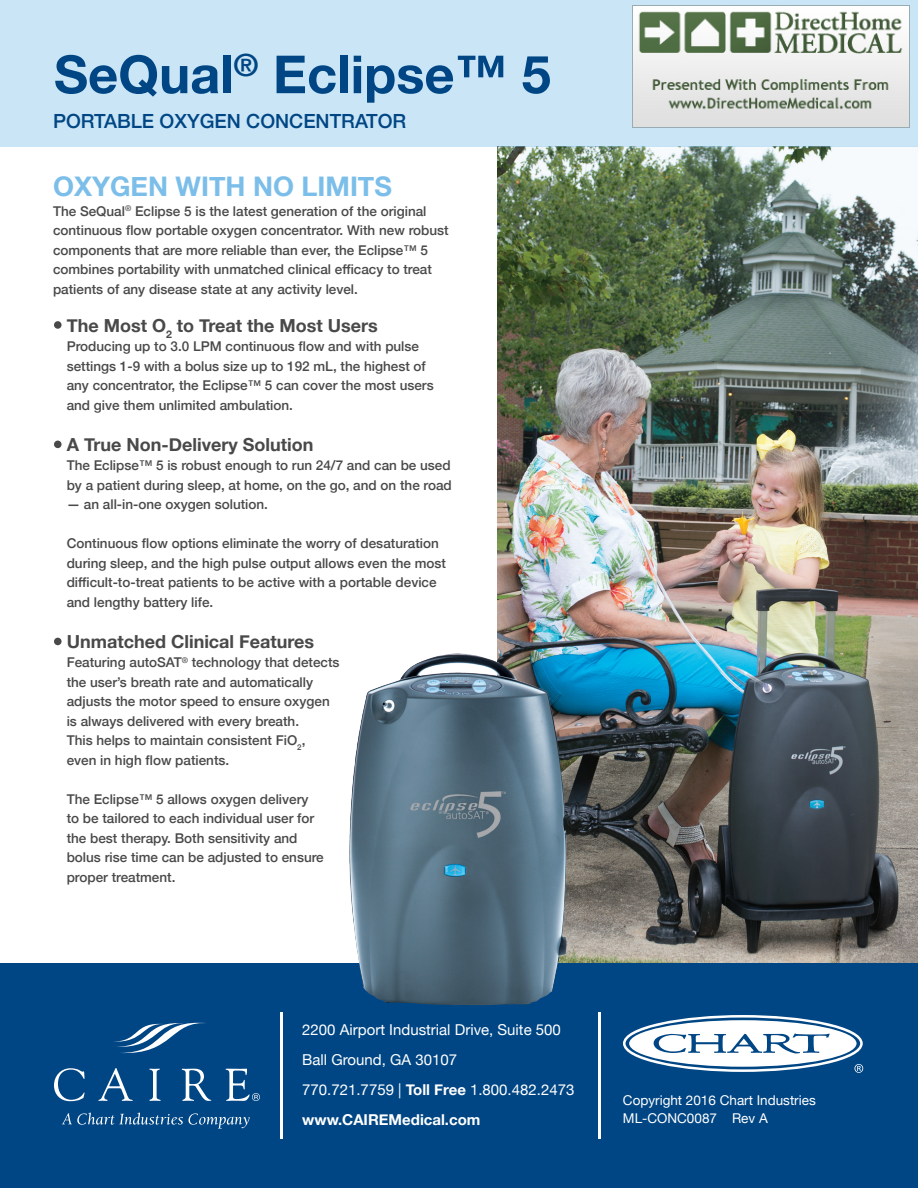
<style>
.page{position:relative;width:918px;height:1188px;background:#fff}
.page>*{position:absolute;margin:0;border:0;box-sizing:border-box;transform-origin:0 0}
.t1{font:700 52.5px "Helvetica Neue";color:#004684}
.t2{font:700 27px "Helvetica Neue";color:#7bbee9}
.t3{font:500 19.5px "Helvetica Neue";color:#004684}
.t4{font:700 18px "Helvetica Neue";color:#4a4949}
.t5{font:15px/30px "Helvetica Neue";color:#fff}
.t6{font:500 13.5px/19.5px "Helvetica Neue";color:#4a4949}
.t7{font:13.5px/18px "Helvetica Neue";color:#fff}
.s1{font-weight:700}
</style>
<div class="page">
<img style="left:498px;top:147px;width:420px;height:816px">
<div style="left:0;top:0;width:918px;height:147px;background:#cae5f6"></div>
<div style="left:54px;top:321px;width:8px;height:8px;background:#4a4949;border-radius:50%"></div>
<div style="left:54px;top:441px;width:8px;height:7px;background:#4a4949;border-radius:50%"></div>
<div style="left:54px;top:638px;width:8px;height:7px;background:#4a4949;border-radius:50%"></div>
<div style="left:0;top:963px;width:918px;height:225px;background:#004684"></div>
<svg style="left:54px;top:1068px;width:31px;height:33px"></svg>
<svg style="left:98px;top:1068px;width:35px;height:33px"></svg>
<svg style="left:149px;top:1069px;width:12px;height:32px"></svg>
<svg style="left:182px;top:1068px;width:29px;height:33px"></svg>
<svg style="left:114px;top:1022px;width:91px;height:32px"></svg>
<svg style="left:226px;top:1069px;width:34px;height:32px"></svg>
<svg style="left:62px;top:1113px;width:121px;height:12px"></svg>
<svg style="left:189px;top:1113px;width:61px;height:16px"></svg>
<hr style="left:280px;top:1013px;width:3px;height:126px;background:#fff">
<hr style="left:598px;top:1013px;width:3px;height:126px;background:#fff">
<svg style="left:623px;top:1015px;width:240px;height:58px"></svg>
<img style="left:349px;top:653px;width:218px;height:352px">
<img style="left:632px;top:6px;width:277px;height:122px">
<h1 class="t1" style="left:54px;top:33px;width:498px">SeQual<sup>®</sup> Eclipse™ 5</h1>
<h3 class="t3" style="left:53px;top:106px;width:355px">PORTABLE OXYGEN CONCENTRATOR</h3>
<h2 class="t2" style="left:53px;top:165px;width:340px">OXYGEN WITH NO LIMITS</h2>
<p class="t6" style="left:53px;top:200px;width:397px">The SeQual<sup>®</sup> Eclipse 5 is the latest generation of the original continuous flow portable oxygen concentrator. With new robust components that are more reliable than ever, the Eclipse™ 5 combines portability with unmatched clinical efficacy to treat patients of any disease state at any activity level.</p>
<h3 class="t4" style="left:67px;top:311px;width:313px">The Most O<sub>2</sub> to Treat the Most Users</h3>
<p class="t6" style="left:67px;top:336px;width:369px">Producing up to 3.0 LPM continuous flow and with pulse settings 1-9 with a bolus size up to 192 mL, the highest of any concentrator, the Eclipse™ 5 can cover the most users and give them unlimited ambulation.</p>
<h3 class="t4" style="left:67px;top:430px;width:248px">A True Non-Delivery Solution</h3>
<p class="t6" style="left:67px;top:455px;width:387px">The Eclipse™ 5 is robust enough to run 24/7 and can be used by a patient during sleep, at home, on the go, and on the road</p>
<p class="t6" style="left:67px;top:494px;width:203px">— an all-in-one oxygen solution.</p>
<p class="t6" style="left:67px;top:533px;width:381px">Continuous flow options eliminate the worry of desaturation during sleep, and the high pulse output allows even the most difficult-to-treat patients to be active with a portable device and lengthy battery life.</p>
<h3 class="t4" style="left:67px;top:627px;width:249px">Unmatched Clinical Features</h3>
<p class="t6" style="left:67px;top:652px;width:274px">Featuring autoSAT<sup>®</sup> technology that detects the user’s breath rate and automatically adjusts the motor speed to ensure oxygen is always delivered with every breath.<br>This helps to maintain consistent FiO<sub>2</sub>,<br>even in high flow patients.</p>
<p class="t6" style="left:67px;top:788px;width:259px">The Eclipse™ 5 allows oxygen delivery to be tailored to each individual user for the best therapy. Both sensitivity and bolus rise time can be adjusted to ensure proper treatment.</p>
<p class="t5" style="left:302px;top:1016px;width:274px">2200 Airport Industrial Drive, Suite 500<br>Ball Ground, GA 30107<br>770.721.7759 | <span class="s1">Toll Free</span> 1.800.482.2473 <span class="s1">www.CAIREMedical.com</span></p>
<p class="t7" style="left:623px;top:1092px;width:194px">Copyright 2016 Chart Industries<br>ML-CONC0087 Rev A</p>
</div>
